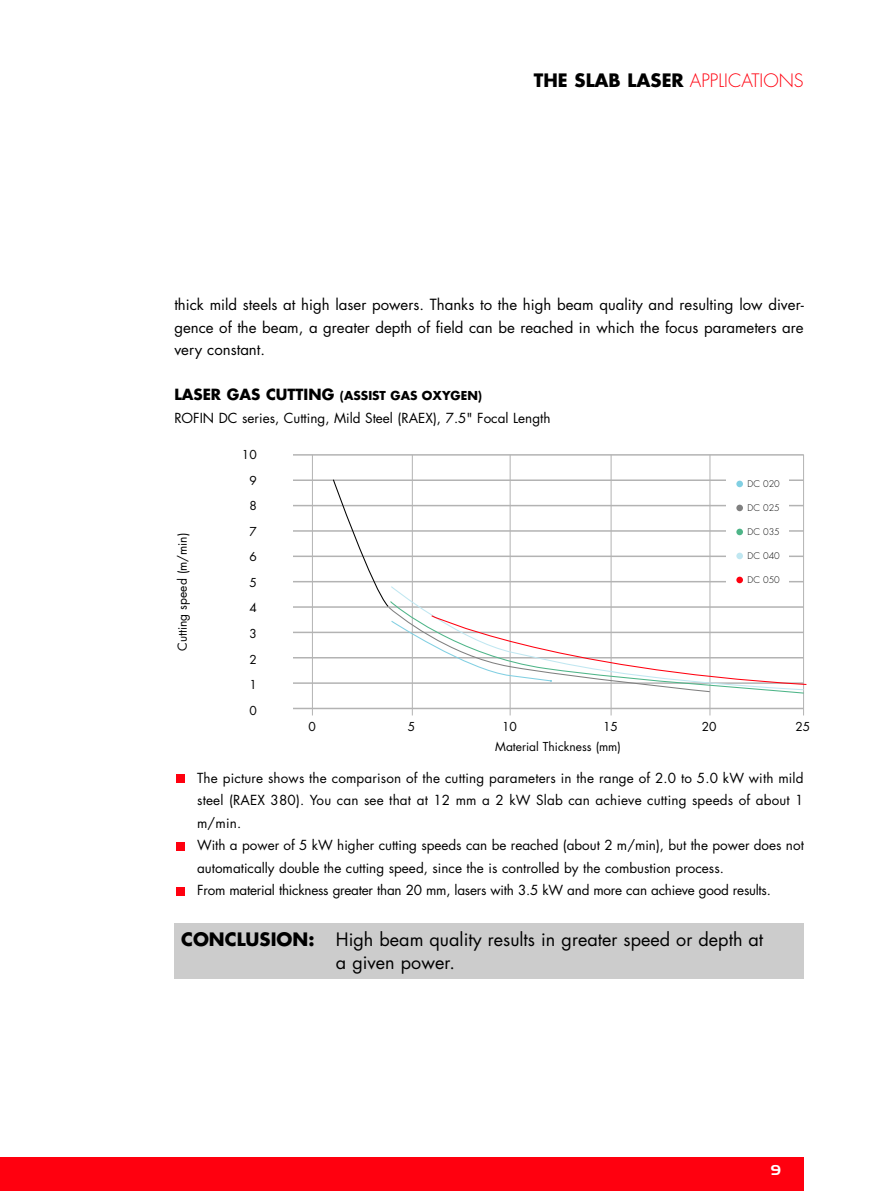
<style>
.page{position:relative;width:893px;height:1191px;background:#fff}
.page>*{position:absolute;margin:0;border:0;box-sizing:border-box;transform-origin:0 0}
.t1{font:18px/22.5px "Futura";color:#000}
.t2{font:700 18px "Futura";color:#000}
.t3{font:15px/22.5px "Futura";color:#000;text-align:justify}
.t4{font:700 15px "Handel Gothic D";color:#fff}
.t5{font:13.5px/22.5px "Futura";color:#000}
.t6{font:12px/25.5px "Futura";color:#000;text-align:justify}
.t7{font:700 12px "Futura";color:#000}
.t8{font:300 9px "Futura";color:#000}
.s1{font-weight:300;color:#ff000f}
.s2{font-size:15px}
.s3{font-weight:700}
</style>
<div class="page">
<div style="left:174px;top:923px;width:630px;height:55px;background:#ccc"></div>
<div style="left:0;top:1157px;width:804px;height:34px;background:#ff000f"></div>
<div style="left:176px;top:887px;width:8px;height:8px;background:#ff000f"></div>
<div style="left:176px;top:842px;width:8px;height:8px;background:#ff000f"></div>
<div style="left:176px;top:774px;width:8px;height:9px;background:#ff000f"></div>
<hr style="left:263px;top:530px;width:541px;height:2px;background:#b3b3b3">
<hr style="left:263px;top:606px;width:541px;height:2px;background:#b3b3b3">
<hr style="left:263px;top:631px;width:541px;height:2px;background:#b3b3b3">
<hr style="left:263px;top:707px;width:541px;height:2px;background:#b3b3b3">
<hr style="left:263px;top:682px;width:541px;height:2px;background:#b3b3b3">
<hr style="left:263px;top:657px;width:541px;height:1px;background:#b3b3b3">
<hr style="left:263px;top:454px;width:541px;height:1px;background:#b3b3b3">
<hr style="left:263px;top:479px;width:541px;height:2px;background:#b3b3b3">
<hr style="left:263px;top:505px;width:541px;height:1px;background:#b3b3b3">
<hr style="left:263px;top:555px;width:541px;height:2px;background:#b3b3b3">
<hr style="left:263px;top:581px;width:541px;height:1px;background:#b3b3b3">
<hr style="left:312px;top:455px;width:1px;height:260px;background:#b3b3b3">
<hr style="left:412px;top:455px;width:1px;height:260px;background:#b3b3b3">
<hr style="left:510px;top:455px;width:1px;height:260px;background:#b3b3b3">
<hr style="left:611px;top:455px;width:1px;height:260px;background:#b3b3b3">
<hr style="left:710px;top:455px;width:1px;height:260px;background:#b3b3b3">
<hr style="left:803px;top:455px;width:1px;height:260px;background:#b3b3b3">
<div style="left:232px;top:449px;width:61px;height:277px;background:#fff"></div>
<svg style="left:332px;top:478px;width:475px;height:216px"></svg>
<h1 class="t2" style="left:534px;top:72px;width:271px">THE SLAB LASER <span class="s1">APPLICATIONS</span></h1>
<p class="t3" style="left:174px;top:295px;width:631px">thick mild steels at high laser powers. Thanks to the high beam quality and resulting low diver&shy;gence of the beam, a greater depth of field can be reached in which the focus parameters are very constant.</p>
<p class="t7" style="left:174px;top:390px;width:309px"><span class="s2">LASER GAS CUTTING</span> (ASSIST GAS OXYGEN)</p>
<p class="t5" style="left:174px;top:408px;width:378px">ROFIN DC series, Cutting, Mild Steel (RAEX), 7.5" Focal Length</p>
<p class="t6" style="left:171px;top:650px;width:119px;rotate:-90deg">Cutting speed (m/min)</p>
<p class="t6" style="left:249px;top:443px;width:9px;text-indent:-7px">10<br>9<br>8<br>7<br>6<br>5<br>4<br>3<br>2<br>1<br>0</p>
<p class="t8" style="left:747px;top:480px;width:34px">DC 020</p>
<p class="t8" style="left:747px;top:504px;width:34px">DC 025</p>
<p class="t8" style="left:747px;top:528px;width:34px">DC 035</p>
<p class="t8" style="left:747px;top:552px;width:34px">DC 040</p>
<p class="t8" style="left:747px;top:576px;width:34px">DC 050</p>
<p class="t6" style="left:309px;top:714px;width:9px">0</p>
<p class="t6" style="left:408px;top:714px;width:9px">5</p>
<p class="t6" style="left:502px;top:714px;width:16px">10</p>
<p class="t6" style="left:603px;top:714px;width:16px">15</p>
<p class="t6" style="left:702px;top:714px;width:16px">20</p>
<p class="t6" style="left:795px;top:714px;width:16px">25</p>
<p class="t6" style="left:495px;top:734px;width:127px">Material Thickness (mm)</p>
<p class="t5" style="left:197px;top:768px;width:608px">The picture shows the comparison of the cutting parameters in the range of 2.0 to 5.0 kW with mild steel (RAEX 380). You can see that at 12 mm a 2 kW Slab can achieve cutting speeds of about 1 m/min.<br>With a power of 5 kW higher cutting speeds can be reached (about 2 m/min), but the power does not automatically double the cutting speed, since the is controlled by the combustion process.<br>From material thickness greater than 20 mm, lasers with 3.5 kW and more can achieve good results.</p>
<h1 class="t1" style="left:336px;top:930px;width:429px;text-indent:-155px"><span class="s3">CONCLUSION:</span> High beam quality results in greater speed or depth at a given power.</h1>
<p class="t4" style="left:771px;top:1161px;width:12px">9</p>
</div>
